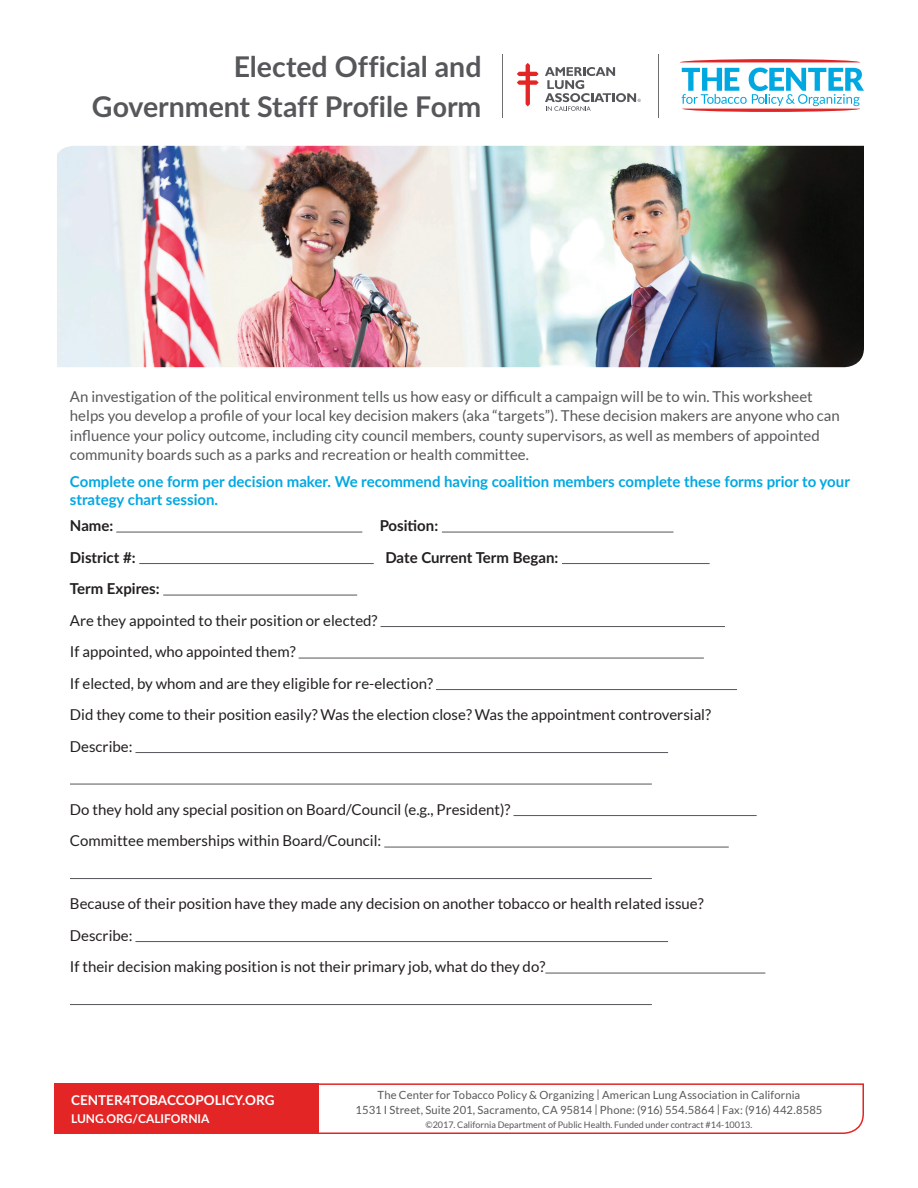
<style>
.page{position:relative;width:918px;height:1188px;background:#fff}
.page>*{position:absolute;margin:0;border:0;box-sizing:border-box;transform-origin:0 0}
.t1{font:700 28.5px "Lato";color:#56575a}
.Body_Copy{font:15px "Lato";color:#231f20}
.p{font:15px/19.5px "Lato";color:#57585a}
.t2{font:700 15px/18px "Lato";color:#00a8e2}
.Body_Copy-2{font:700 15px "Lato";color:#231f20}
.Footer_Web_H1{font:700 13.5px "Lato";color:#fff}
.Footer_Web_H2{font:700 12px "Lato";color:#fff}
.Footer__p{font:11.25px "Lato";letter-spacing:.01em;color:#57585a}
.Footer_Copywrite{font:9px "Lato";color:#555659}
</style>
<div class="page">
<svg style="left:682px;top:68px;width:182px;height:44px"></svg>
<svg style="left:681px;top:59px;width:178px;height:3px"></svg>
<svg style="left:545px;top:67px;width:96px;height:44px"></svg>
<svg style="left:517px;top:63px;width:22px;height:43px"></svg>
<hr style="left:658px;top:54px;width:1px;height:64px;background:#6e6d70">
<hr style="left:502px;top:54px;width:1px;height:64px;background:#6e6d70">
<svg style="left:318px;top:1083px;width:546px;height:51px"></svg>
<div style="left:54px;top:1083px;width:264px;height:51px;background:#e32525"></div>
<img style="left:57px;top:146px;width:807px;height:221px">
<hr style="left:116px;top:532px;width:246px;height:1px;background:#555659">
<hr style="left:442px;top:532px;width:232px;height:1px;background:#555659">
<hr style="left:139px;top:563px;width:235px;height:1px;background:#555659">
<hr style="left:562px;top:563px;width:148px;height:1px;background:#555659">
<hr style="left:163px;top:595px;width:194px;height:1px;background:#555659">
<hr style="left:381px;top:626px;width:344px;height:1px;background:#555659">
<hr style="left:299px;top:658px;width:405px;height:1px;background:#555659">
<hr style="left:436px;top:689px;width:301px;height:1px;background:#555659">
<hr style="left:135px;top:752px;width:533px;height:1px;background:#555659">
<hr style="left:70px;top:784px;width:582px;height:1px;background:#555659">
<hr style="left:513px;top:815px;width:244px;height:1px;background:#555659">
<hr style="left:384px;top:847px;width:345px;height:1px;background:#555659">
<hr style="left:70px;top:878px;width:582px;height:1px;background:#555659">
<hr style="left:135px;top:941px;width:533px;height:1px;background:#555659">
<hr style="left:545px;top:973px;width:220px;height:1px;background:#555659">
<hr style="left:70px;top:1004px;width:582px;height:1px;background:#555659">
<h1 class="t1" style="left:234px;top:46px;width:249px">Elected Official and</h1>
<h1 class="t1" style="left:92px;top:86px;width:391px">Government Staff Profile Form</h1>
<p class="p" style="left:70px;top:387px;width:771px">An investigation of the political environment tells us how easy or difficult a campaign will be to win. This worksheet helps you develop a profile of your local key decision makers (aka “targets”). These decision makers are anyone who can influence your policy outcome, including city council members, county supervisors, as well as members of appointed community boards such as a parks and recreation or health committee.</p>
<h3 class="t2" style="left:70px;top:472px;width:782px">Complete one form per decision maker. We recommend having coalition members complete these forms prior to your strategy chart session.</h3>
<p class="Body_Copy-2" style="left:70px;top:515px;width:45px">Name:</p>
<p class="Body_Copy-2" style="left:380px;top:515px;width:60px">Position:</p>
<p class="Body_Copy-2" style="left:70px;top:546px;width:67px">District #:</p>
<p class="Body_Copy-2" style="left:385px;top:546px;width:174px">Date Current Term Began:</p>
<p class="Body_Copy-2" style="left:70px;top:578px;width:91px">Term Expires:</p>
<p class="Body_Copy" style="left:70px;top:612px;width:309px">Are they appointed to their position or elected?</p>
<p class="Body_Copy" style="left:70px;top:643px;width:227px">If appointed, who appointed them?</p>
<p class="Body_Copy" style="left:70px;top:675px;width:365px">If elected, by whom and are they eligible for re-election?</p>
<p class="Body_Copy" style="left:70px;top:706px;width:643px">Did they come to their position easily? Was the election close? Was the appointment controversial?</p>
<p class="Body_Copy" style="left:70px;top:738px;width:64px">Describe:</p>
<p class="Body_Copy" style="left:70px;top:801px;width:442px">Do they hold any special position on Board/Council (e.g., President)?</p>
<p class="Body_Copy" style="left:70px;top:832px;width:313px">Committee memberships within Board/Council:</p>
<p class="Body_Copy" style="left:70px;top:895px;width:635px">Because of their position have they made any decision on another tobacco or health related issue?</p>
<p class="Body_Copy" style="left:70px;top:927px;width:64px">Describe:</p>
<p class="Body_Copy" style="left:70px;top:958px;width:477px">If their decision making position is not their primary job, what do they do?</p>
<p class="Footer_Web_H1" style="left:71px;top:1090px;width:205px">CENTER4TOBACCOPOLICY.ORG</p>
<p class="Footer_Web_H2" style="left:71px;top:1109px;width:140px">LUNG.ORG/CALIFORNIA</p>
<p class="Footer__p" style="left:378px;top:1089px;width:424px">The Center for Tobacco Policy &amp; Organizing | American Lung Association in California</p>
<p class="Footer__p" style="left:355px;top:1104px;width:469px">1531 I Street, Suite 201, Sacramento, CA 95814 | Phone: (916) 554.5864 | Fax: (916) 442.8585</p>
<p class="Footer_Copywrite" style="left:426px;top:1119px;width:328px">©2017. California Department of Public Health. Funded under contract #14-10013.</p>
</div>
